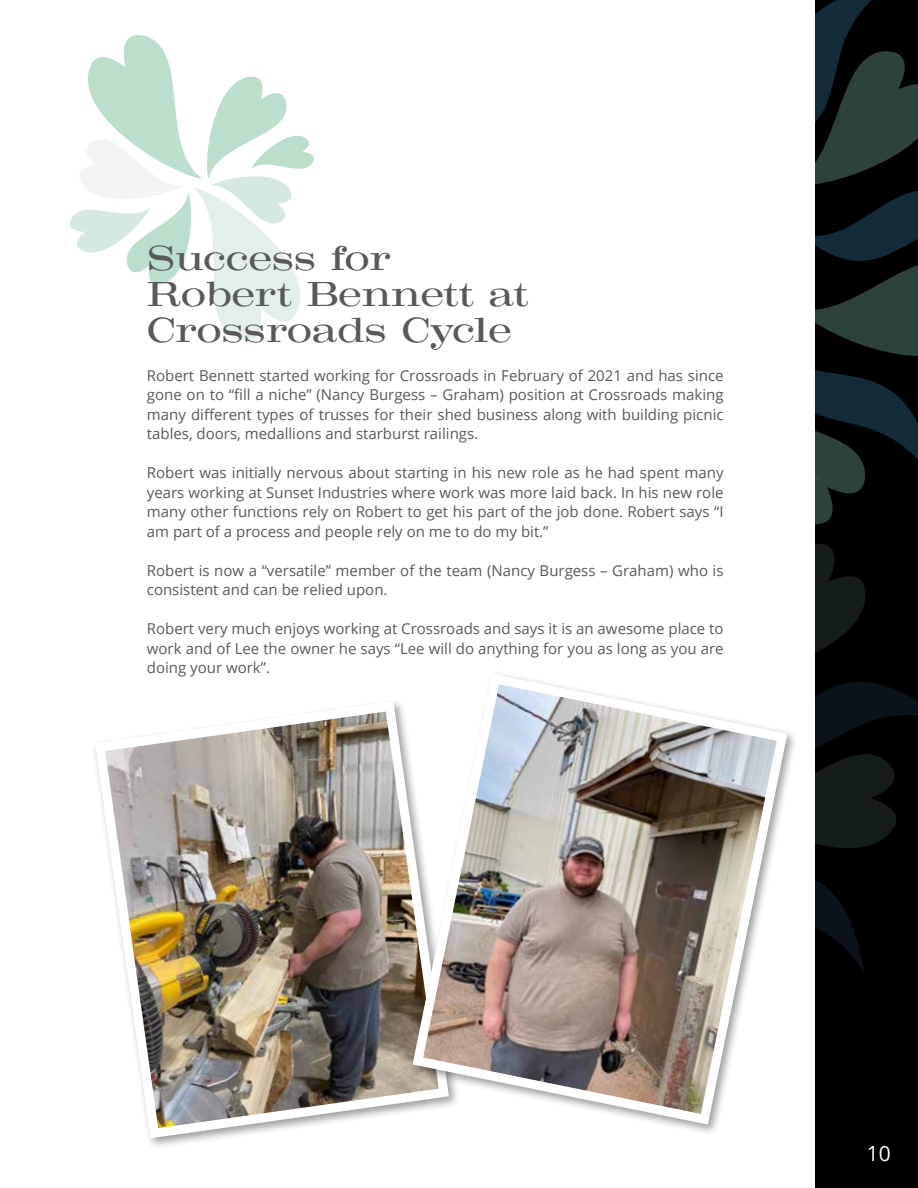
<style>
.page{position:relative;width:918px;height:1188px;background:#fff}
.page>*{position:absolute;margin:0;border:0;box-sizing:border-box;transform-origin:0 0}
.t1{font:36px/36px "Craw Mod URW";color:#58595b}
.t2{font:21px "Open Sans";color:#fff}
.t3{font:15px/19.5px "Open Sans";color:#58595b;text-align:justify}
</style>
<div class="page">
<svg style="left:70px;top:35px;width:244px;height:305px"></svg>
<div style="left:816px;top:0;width:102px;height:1188px;background:#000"></div>
<svg style="left:816px;top:0;width:102px;height:971px"></svg>
<img style="left:94px;top:701px;width:313px;height:442px">
<img style="left:407px;top:674px;width:386px;height:456px">
<h1 class="t1" style="left:147px;top:239px;width:383px">Success for<br>Robert Bennett at<br>Crossroads Cycle</h1>
<p class="t3" style="left:147px;top:365px;width:578px">Robert Bennett started working for Crossroads in February of 2021 and has since gone on to “fill a niche” (Nancy Burgess – Graham) position at Crossroads making many different types of trusses for their shed business along with building picnic tables, doors, medallions and starburst railings.</p>
<p class="t3" style="left:147px;top:463px;width:578px">Robert was initially nervous about starting in his new role as he had spent many years working at Sunset Industries where work was more laid back. In his new role many other functions rely on Robert to get his part of the job done. Robert says “I am part of a process and people rely on me to do my bit.”</p>
<p class="t3" style="left:147px;top:560px;width:578px">Robert is now a “versatile” member of the team (Nancy Burgess – Graham) who is consistent and can be relied upon.</p>
<p class="t3" style="left:147px;top:619px;width:578px">Robert very much enjoys working at Crossroads and says it is an awesome place to work and of Lee the owner he says “Lee will do anything for you as long as you are doing your work”.</p>
<h2 class="t2" style="left:867px;top:1139px;width:26px">10</h2>
</div>
